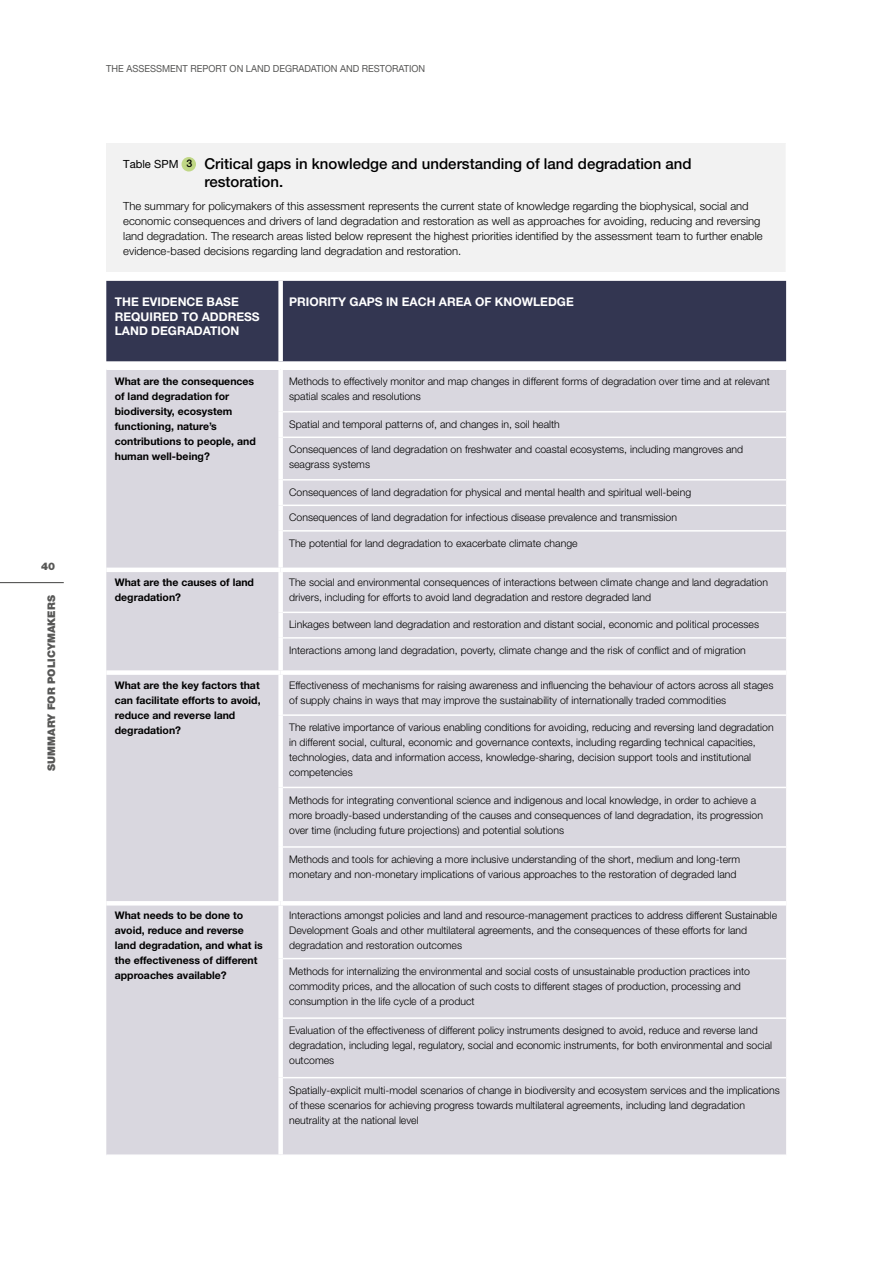
<style>
.page{position:relative;width:893px;height:1263px;background:#fff}
.page>*{position:absolute;margin:0;border:0;box-sizing:border-box;transform-origin:0 0}
.t1{font:500 15px/18px "Helvetica Neue LT Pro";color:#000}
.t2{font:700 12px/14.4px "Helvetica Neue LT Std";color:#fff}
.t3{font:300 11.25px/15px "Helvetica Neue LT Std";color:#000}
.t4{font:300 10.5px/15px "Helvetica Neue LT Std";color:#000}
.t5{font:700 10.5px/15px "Helvetica Neue LT Std";color:#000}
.t6{font:900 10.5px "Helvetica Neue LT Std";color:#575756}
.t7{font:9.75px "Helvetica Neue LT Std";color:#575756;scale:.95 1}
.s1{font-weight:400;font-size:11.25px}
.s2{font-size:10.5px}
</style>
<div class="page">
<hr style="left:0;top:582px;width:64px;height:1px;background:#575756">
<div style="left:106px;top:143px;width:680px;height:129px;background:#f2f2f2"></div>
<div style="left:106px;top:281px;width:680px;height:80px;background:#333651"></div>
<div style="left:106px;top:370px;width:680px;height:784px;background:#d9d7df"></div>
<hr style="left:283px;top:411px;width:503px;height:1px;background:#fff">
<hr style="left:283px;top:436px;width:503px;height:2px;background:#fff">
<hr style="left:283px;top:479px;width:503px;height:2px;background:#fff">
<hr style="left:283px;top:505px;width:503px;height:1px;background:#fff">
<hr style="left:283px;top:530px;width:503px;height:2px;background:#fff">
<hr style="left:283px;top:612px;width:503px;height:1px;background:#fff">
<hr style="left:283px;top:637px;width:503px;height:2px;background:#fff">
<hr style="left:283px;top:714px;width:503px;height:2px;background:#fff">
<hr style="left:283px;top:787px;width:503px;height:1px;background:#fff">
<hr style="left:283px;top:846px;width:503px;height:2px;background:#fff">
<hr style="left:283px;top:958px;width:503px;height:1px;background:#fff">
<hr style="left:283px;top:1017px;width:503px;height:2px;background:#fff">
<hr style="left:283px;top:1077px;width:503px;height:1px;background:#fff">
<hr style="left:106px;top:568px;width:175px;height:4px;background:#fff">
<hr style="left:281px;top:568px;width:505px;height:4px;background:#fff">
<div style="left:106px;top:670px;width:175px;height:5px;background:#fff"></div>
<hr style="left:106px;top:901px;width:175px;height:4px;background:#fff">
<div style="left:281px;top:670px;width:505px;height:5px;background:#fff"></div>
<hr style="left:281px;top:901px;width:505px;height:4px;background:#fff">
<div style="left:278px;top:281px;width:5px;height:80px;background:#fff"></div>
<div style="left:278px;top:370px;width:5px;height:42px;background:#fff"></div>
<div style="left:278px;top:412px;width:5px;height:25px;background:#fff"></div>
<div style="left:278px;top:437px;width:5px;height:43px;background:#fff"></div>
<div style="left:278px;top:480px;width:5px;height:25px;background:#fff"></div>
<div style="left:278px;top:505px;width:5px;height:26px;background:#fff"></div>
<div style="left:278px;top:531px;width:5px;height:37px;background:#fff"></div>
<div style="left:278px;top:572px;width:5px;height:40px;background:#fff"></div>
<div style="left:278px;top:612px;width:5px;height:26px;background:#fff"></div>
<div style="left:278px;top:638px;width:5px;height:32px;background:#fff"></div>
<div style="left:278px;top:675px;width:5px;height:40px;background:#fff"></div>
<div style="left:278px;top:715px;width:5px;height:72px;background:#fff"></div>
<div style="left:278px;top:787px;width:5px;height:60px;background:#fff"></div>
<div style="left:278px;top:847px;width:5px;height:54px;background:#fff"></div>
<div style="left:278px;top:905px;width:5px;height:53px;background:#fff"></div>
<div style="left:278px;top:958px;width:5px;height:60px;background:#fff"></div>
<div style="left:278px;top:1018px;width:5px;height:60px;background:#fff"></div>
<div style="left:278px;top:1078px;width:5px;height:76px;background:#fff"></div>
<div style="left:182px;top:157px;width:14px;height:14px;background:#c0d786;border-radius:50%"></div>
<p class="t6" style="left:41px;top:560px;width:16px">40</p>
<p class="t6" style="left:45px;top:770px;width:177px;rotate:-90deg">SUMMARY FOR POLICYMAKERS</p>
<p class="t7" style="left:106px;top:63px;width:337px">THE ASSESSMENT REPORT ON LAND DEGRADATION AND RESTORATION</p>
<h1 class="t1" style="left:204px;top:154px;width:489px;text-indent:-81px"><span class="s1">Table SPM</span> <span class="s2">3</span> Critical gaps in knowledge and understanding of land degradation and restoration.</h1>
<p class="t3" style="left:123px;top:199px;width:641px">The summary for policymakers of this assessment represents the current state of knowledge regarding the biophysical, social and economic consequences and drivers of land degradation and restoration as well as approaches for avoiding, reducing and reversing land degradation. The research areas listed below represent the highest priorities identified by the assessment team to further enable evidence-based decisions regarding land degradation and restoration.</p>
<p class="t2" style="left:115px;top:295px;width:146px">THE EVIDENCE BASE<br>REQUIRED TO ADDRESS<br>LAND DEGRADATION</p>
<p class="t2" style="left:289px;top:295px;width:286px">PRIORITY GAPS IN EACH AREA OF KNOWLEDGE</p>
<p class="t5" style="left:115px;top:374px;width:142px">What are the consequences of land degradation for biodiversity, ecosystem functioning, nature’s contributions to people, and human well-being?</p>
<p class="t4" style="left:289px;top:374px;width:482px">Methods to effectively monitor and map changes in different forms of degradation over time and at relevant spatial scales and resolutions</p>
<p class="t4" style="left:289px;top:416px;width:272px">Spatial and temporal patterns of, and changes in, soil health</p>
<p class="t4" style="left:289px;top:442px;width:455px">Consequences of land degradation on freshwater and coastal ecosystems, including mangroves and seagrass systems</p>
<p class="t4" style="left:289px;top:484px;width:404px">Consequences of land degradation for physical and mental health and spiritual well-being</p>
<p class="t4" style="left:289px;top:510px;width:389px">Consequences of land degradation for infectious disease prevalence and transmission</p>
<p class="t4" style="left:289px;top:535px;width:290px">The potential for land degradation to exacerbate climate change</p>
<p class="t5" style="left:115px;top:574px;width:141px">What are the causes of land degradation?</p>
<p class="t4" style="left:289px;top:574px;width:480px">The social and environmental consequences of interactions between climate change and land degradation drivers, including for efforts to avoid land degradation and restore degraded land</p>
<p class="t4" style="left:289px;top:617px;width:471px">Linkages between land degradation and restoration and distant social, economic and political processes</p>
<p class="t4" style="left:289px;top:642px;width:458px">Interactions among land degradation, poverty, climate change and the risk of conflict and of migration</p>
<p class="t5" style="left:115px;top:677px;width:147px">What are the key factors that can facilitate efforts to avoid, reduce and reverse land degradation?</p>
<p class="t4" style="left:289px;top:677px;width:486px">Effectiveness of mechanisms for raising awareness and influencing the behaviour of actors across all stages of supply chains in ways that may improve the sustainability of internationally traded commodities</p>
<p class="t4" style="left:289px;top:720px;width:486px">The relative importance of various enabling conditions for avoiding, reducing and reversing land degradation in different social, cultural, economic and governance contexts, including regarding technical capacities, technologies, data and information access, knowledge-sharing, decision support tools and institutional competencies</p>
<p class="t4" style="left:289px;top:792px;width:475px">Methods for integrating conventional science and indigenous and local knowledge, in order to achieve a more broadly-based understanding of the causes and consequences of land degradation, its progression over time (including future projections) and potential solutions</p>
<p class="t4" style="left:289px;top:851px;width:452px">Methods and tools for achieving a more inclusive understanding of the short, medium and long-term monetary and non-monetary implications of various approaches to the restoration of degraded land</p>
<p class="t5" style="left:115px;top:908px;width:149px">What needs to be done to avoid, reduce and reverse land degradation, and what is the effectiveness of different approaches available?</p>
<p class="t4" style="left:289px;top:908px;width:490px">Interactions amongst policies and land and resource-management practices to address different Sustainable<br>Development Goals and other multilateral agreements, and the consequences of these efforts for land degradation and restoration outcomes</p>
<p class="t4" style="left:289px;top:963px;width:462px">Methods for internalizing the environmental and social costs of unsustainable production practices into commodity prices, and the allocation of such costs to different stages of production, processing and consumption in the life cycle of a product</p>
<p class="t4" style="left:289px;top:1023px;width:484px">Evaluation of the effectiveness of different policy instruments designed to avoid, reduce and reverse land degradation, including legal, regulatory, social and economic instruments, for both environmental and social outcomes</p>
<p class="t4" style="left:289px;top:1082px;width:492px">Spatially-explicit multi-model scenarios of change in biodiversity and ecosystem services and the implications of these scenarios for achieving progress towards multilateral agreements, including land degradation neutrality at the national level</p>
</div>
